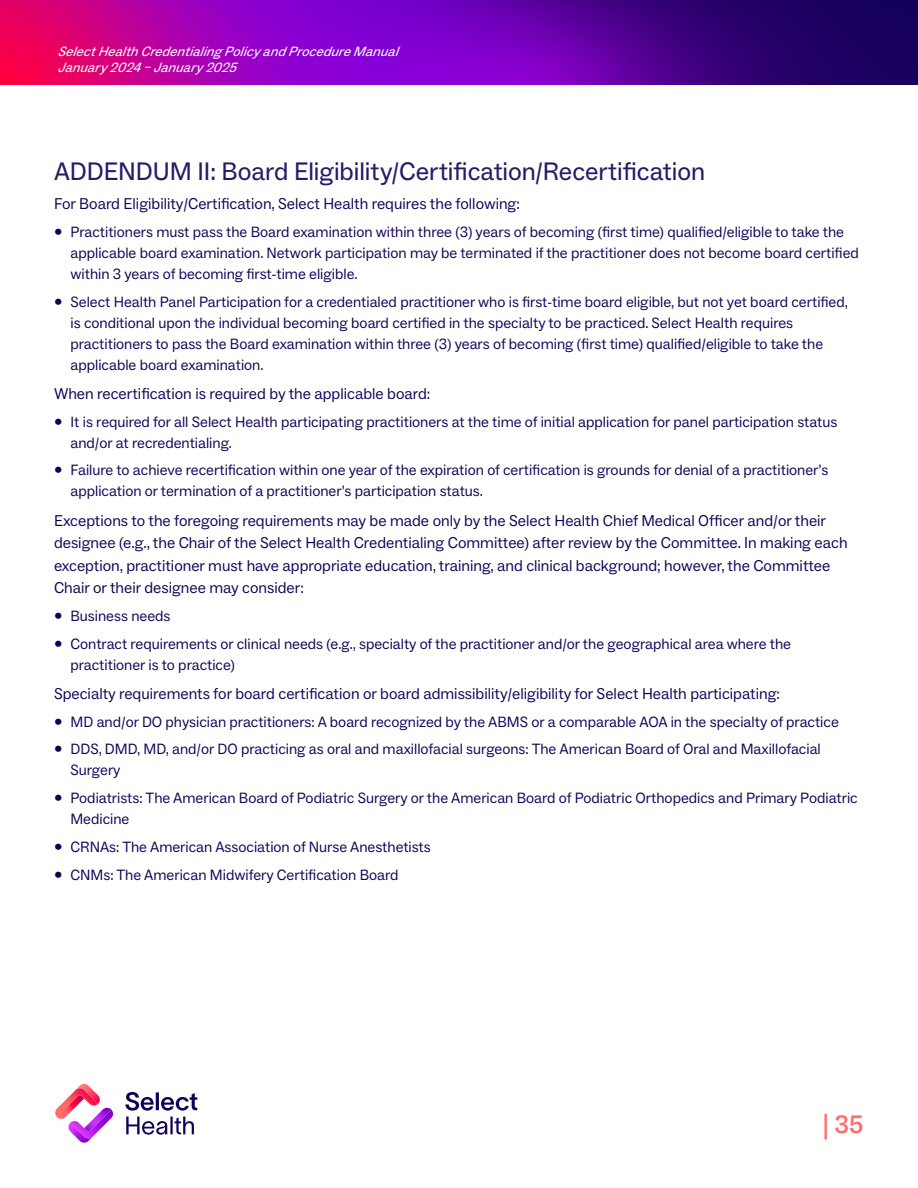
<style>
.page{position:relative;width:918px;height:1188px;background:#fff}
.page>*{position:absolute;margin:0;border:0;box-sizing:border-box;transform-origin:0 0}
.Header__17_pt_Dk_Blue{font:25.5px "ABC Social";letter-spacing:-.005em;color:#291a68}
.t1{font:500 25.5px "ABC Social";color:#ff6d66}
.Body_Copy__10_5_pt_Blue{font:15.75px/22.5px "ABC Social";color:#110057}
.t2{font:15px/21px "ABC Social";color:#110057}
.t3{font:italic 13.5px/16.2px "ABC Social";color:#fff}
</style>
<div class="page">
<svg style="left:0;top:0;width:918px;height:85px;background:#750099"></svg>
<svg style="left:125px;top:1092px;width:72px;height:43px"></svg>
<svg style="left:55px;top:1084px;width:58px;height:59px"></svg>
<p class="t3" style="left:57px;top:43px;width:348px">SelectHealthCredentialingPolicyandProcedureManual<br>January2024–January2025</p>
<p class="Header__17_pt_Dk_Blue" style="left:54px;top:156px;width:653px">ADDENDUM II: Board Eligibility/Certification/Recertification</p>
<p class="Body_Copy__10_5_pt_Blue" style="left:54px;top:193px;width:467px">For Board Eligibility/Certification, Select Health requires the following:</p>
<p class="t2" style="left:70px;top:222px;width:790px;text-indent:-16px">• Practitioners must pass the Board examination within three (3) years of becoming (first time) qualified/eligible to take the applicable board examination. Network participation may be terminated if the practitioner does not become board certified within 3 years of becoming first-time eligible.</p>
<p class="t2" style="left:70px;top:291px;width:779px;text-indent:-16px">• Select Health Panel Participation for a credentialed practitioner who is first-time board eligible, but not yet board certified, is conditional upon the individual becoming board certified in the specialty to be practiced. Select Health requires practitioners to pass the Board examination within three (3) years of becoming (first time) qualified/eligible to take the applicable board examination.</p>
<p class="Body_Copy__10_5_pt_Blue" style="left:54px;top:383px;width:378px">When recertification is required by the applicable board:</p>
<p class="t2" style="left:70px;top:411px;width:768px;text-indent:-16px">• It is required for all Select Health participating practitioners at the time of initial application for panel participation status and/or at recredentialing.</p>
<p class="t2" style="left:70px;top:460px;width:759px;text-indent:-16px">• Failure to achieve recertification within one year of the expiration of certification is grounds for denial of a practitioner’s application or termination of a practitioner’s participation status.</p>
<p class="Body_Copy__10_5_pt_Blue" style="left:54px;top:509px;width:795px">Exceptions to the foregoing requirements may be made only by the Select Health Chief Medical Officer and/or their designee (e.g., the Chair of the Select Health Credentialing Committee) after review by the Committee. In making each exception, practitioner must have appropriate education, training, and clinical background; however, the Committee Chair or their designee may consider:</p>
<p class="t2" style="left:54px;top:606px;width:118px">• Business needs</p>
<p class="t2" style="left:70px;top:633px;width:722px;text-indent:-16px">• Contract requirements or clinical needs (e.g., specialty of the practitioner and/or the geographical area where the practitioner is to practice)</p>
<p class="Body_Copy__10_5_pt_Blue" style="left:54px;top:683px;width:727px">Specialty requirements for board certification or board admissibility/eligibility for Select Health participating:</p>
<p class="t2" style="left:54px;top:711px;width:786px">• MD and/or DO physician practitioners: A board recognized by the ABMS or a comparable AOA in the specialty of practice</p>
<p class="t2" style="left:70px;top:739px;width:752px;text-indent:-16px">• DDS, DMD, MD, and/or DO practicing as oral and maxillofacial surgeons: The American Board of Oral and Maxillofacial<br>Surgery</p>
<p class="t2" style="left:70px;top:788px;width:789px;text-indent:-16px">• Podiatrists: The American Board of Podiatric Surgery or the American Board of Podiatric Orthopedics and Primary Podiatric<br>Medicine</p>
<p class="t2" style="left:54px;top:837px;width:378px">• CRNAs: The American Association of Nurse Anesthetists</p>
<p class="t2" style="left:54px;top:864px;width:346px">• CNMs: The American Midwifery Certification Board</p>
<h1 class="t1" style="left:823px;top:1109px;width:42px">| 35</h1>
</div>
